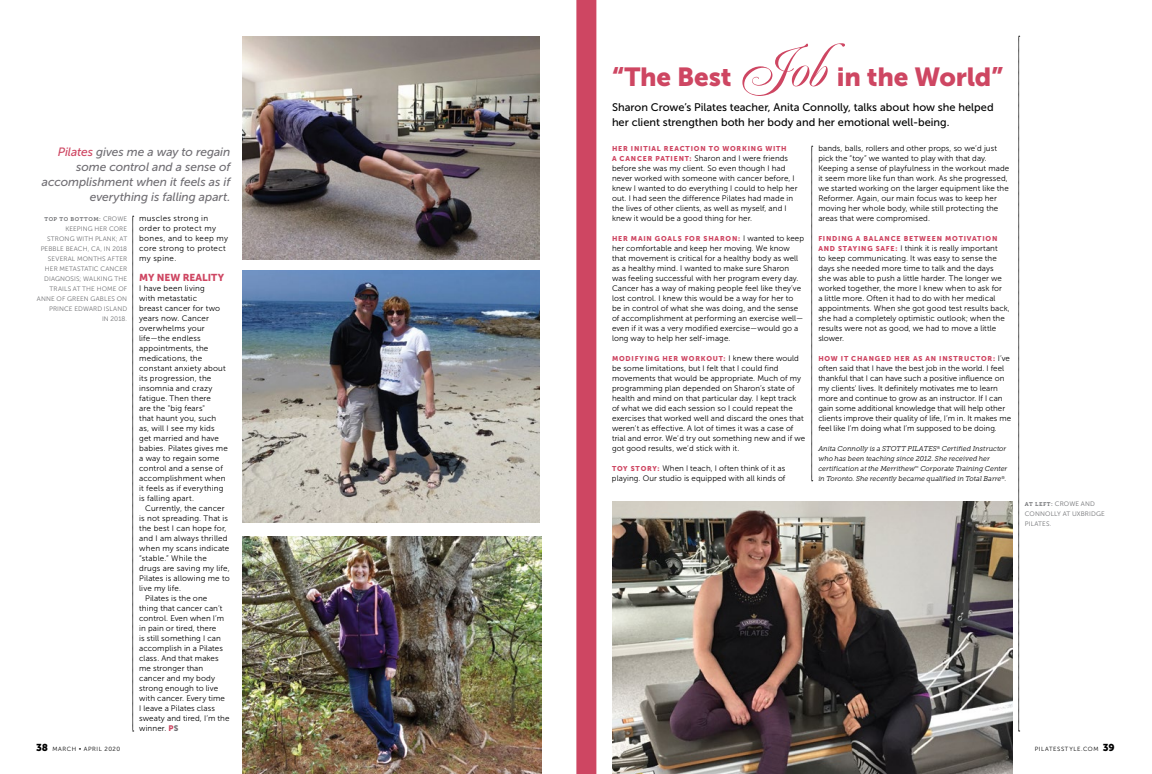
<style>
.page{position:relative;width:1152px;height:774px;background:#fff}
.page>*{position:absolute;margin:0;border:0;box-sizing:border-box;transform-origin:0 0}
.t1{font:60px "Renaissance";color:#ce4662}
.t2{font:26px "Museo Sans 900";letter-spacing:-.01em;color:#ce4662}
.t3{font:italic 12px/15px "Museo Sans 500";letter-spacing:-.005em;color:#716f74;text-align:right}
.t4{font:11px/15px "Museo Sans 500";color:#000}
.t5{font:10px "Museo Sans 900";color:#ce4662}
.t6{font:8px/10px "Museo Sans 300";letter-spacing:.01em;color:#000}
.t7{font:8px/10px "Museo Sans 300";letter-spacing:.04em;color:#000}
.t8{font:italic 7px/10px "Museo Slab 300";color:#000}
.t9{font:7px "Museo Sans 900";letter-spacing:.115em;color:#ce4662}
.t10{font:6.5px/10px "Museo Sans 300";letter-spacing:.02em;color:#6d6e71;text-align:right}
.t11{font:6px "Museo Sans 300";letter-spacing:.095em;color:#000}
.t12{font:5.5px "Museo Slab 700";letter-spacing:.1em;color:#6d6e71}
.s1{color:#ce4662}
.s2{font-family:"Museo Sans 300";font-size:6.5px}
.s3{font-family:"Museo Sans 900";color:#ce4662}
.s4{font-family:"Museo Sans 900";color:#716f74}
.s5{font-family:"Museo Sans 900";font-size:7px;color:#ce4662}
.s6{font-family:"Museo Sans 300";font-size:8px;color:#000}
.s7{font-family:"Museo Slab 700";font-size:5.5px}
.s8{font-family:"Museo Sans 900";font-size:10px}
</style>
<div class="page">
<img style="left:612px;top:501px;width:400px;height:273px">
<div style="left:576px;top:0;width:20px;height:774px;background:#ce4662"></div>
<svg style="left:133px;top:216px;width:1px;height:516px"></svg>
<img style="left:242px;top:536px;width:299px;height:238px">
<img style="left:242px;top:270px;width:298px;height:253px">
<img style="left:242px;top:36px;width:298px;height:223px">
<svg style="left:1018px;top:36px;width:2px;height:696px"></svg>
<svg style="left:812px;top:146px;width:1px;height:335px"></svg>
<h3 class="t3" style="left:42px;top:144px;width:190px"><span class="s1">Pilates</span> gives me a way to regain some control and a sense of accomplishment when it feels as if everything is falling apart.</h3>
<p class="t12" style="left:44px;top:216px;width:84px">TOP TO BOTTOM: <span class="s2">CROWE</span></p>
<p class="t10" style="left:37px;top:224px;width:92px">KEEPING HER CORE<br>STRONG WITH PLANK; AT<br>PEBBLE BEACH, CA, IN 2018<br>SEVERAL MONTHS AFTER<br>HER METASTATIC CANCER<br>DIAGNOSIS; WALKING THE<br>TRAILS AT THE HOME OF<br>ANNE OF GREEN GABLES ON<br>PRINCE EDWARD ISLAND<br>IN 2018.</p>
<p class="t7" style="left:139px;top:213px;width:90px">muscles strong in order to protect my bones, and to keep my core strong to protect my spine.</p>
<p class="t5" style="left:139px;top:272px;width:87px">MY NEW REALITY</p>
<p class="t6" style="left:139px;top:283px;width:90px">I have been living<br>with metastatic<br>breast cancer for two years now. Cancer overwhelms your life—the endless appointments, the medications, the constant anxiety about its progression, the insomnia and crazy fatigue. Then there<br>are the "big fears"<br>that haunt you, such as, will I see my kids get married and have babies. Pilates gives me a way to regain some control and a sense of accomplishment when it feels as if everything is falling apart.</p>
<p class="t6" style="left:145px;top:503px;width:81px">Currently, the cancer</p>
<p class="t6" style="left:139px;top:513px;width:91px">is not spreading. That is</p>
<p class="t6" style="left:139px;top:523px;width:89px">the best I can hope for,</p>
<p class="t6" style="left:139px;top:533px;width:90px">and I am always thrilled</p>
<p class="t6" style="left:139px;top:543px;width:92px">when my scans indicate</p>
<p class="t6" style="left:139px;top:553px;width:69px">“stable.” While the</p>
<p class="t6" style="left:139px;top:563px;width:92px">drugs are saving my life,</p>
<p class="t6" style="left:139px;top:573px;width:92px">Pilates is allowing me to</p>
<p class="t6" style="left:139px;top:583px;width:43px">live my life.</p>
<p class="t6" style="left:145px;top:593px;width:64px">Pilates is the one</p>
<p class="t6" style="left:139px;top:603px;width:85px">thing that cancer can’t</p>
<p class="t6" style="left:139px;top:613px;width:86px">control. Even when I’m</p>
<p class="t6" style="left:139px;top:623px;width:79px">in pain or tired, there</p>
<p class="t6" style="left:139px;top:633px;width:83px">is still something I can</p>
<p class="t6" style="left:139px;top:643px;width:85px">accomplish in a Pilates</p>
<p class="t6" style="left:139px;top:653px;width:81px">class. And that makes</p>
<p class="t6" style="left:139px;top:663px;width:66px">me stronger than</p>
<p class="t6" style="left:139px;top:673px;width:77px">cancer and my body</p>
<p class="t6" style="left:139px;top:683px;width:81px">strong enough to live</p>
<p class="t6" style="left:139px;top:693px;width:87px">with cancer. Every time</p>
<p class="t6" style="left:139px;top:703px;width:77px">I leave a Pilates class</p>
<p class="t6" style="left:139px;top:713px;width:92px">sweaty and tired, I’m the</p>
<p class="t6" style="left:139px;top:723px;width:41px">winner. <span class="s3">P</span><span class="s4">S</span></p>
<h1 class="t1" style="left:738px;top:34px;width:89px">Job</h1>
<h2 class="t2" style="left:837px;top:62px;width:168px">in the World”</h2>
<h3 class="t4" style="left:612px;top:100px;width:383px">Sharon Crowe’s Pilates teacher, Anita Connolly, talks about how she helped her client strengthen both her body and her emotional well-being.</h3>
<h2 class="t2" style="left:612px;top:62px;width:121px">“The Best</h2>
<p class="t9" style="left:612px;top:145px;width:176px">HER INITIAL REACTION TO WORKING WITH</p>
<p class="t6" style="left:612px;top:153px;width:187px"><span class="s5">A CANCER PATIENT:</span> Sharon and I were friends before she was my client. So even though I had never worked with someone with cancer before, I knew I wanted to do everything I could to help her out. I had seen the difference Pilates had made in the lives of other clients, as well as myself, and I knew it would be a good thing for her.</p>
<p class="t9" style="left:612px;top:235px;width:194px">HER MAIN GOALS FOR SHARON: <span class="s6">I wanted to keep</span></p>
<p class="t6" style="left:612px;top:243px;width:193px">her comfortable and keep her moving. We know that movement is critical for a healthy body as well as a healthy mind. I wanted to make sure Sharon was feeling successful with her program every day.<br>Cancer has a way of making people feel like they’ve lost control. I knew this would be a way for her to be in control of what she was doing, and the sense of accomplishment at performing an exercise well— even if it was a very modified exercise—would go a long way to help her self-image.</p>
<p class="t9" style="left:612px;top:355px;width:188px">MODIFYING HER WORKOUT: <span class="s6">I knew there would</span></p>
<p class="t6" style="left:612px;top:363px;width:195px">be some limitations, but I felt that I could find movements that would be appropriate. Much of my programming plan depended on Sharon’s state of health and mind on that particular day. I kept track of what we did each session so I could repeat the exercises that worked well and discard the ones that weren’t as effective. A lot of times it was a case of trial and error. We’d try out something new and if we got good results, we’d stick with it.</p>
<p class="t6" style="left:612px;top:463px;width:175px"><span class="s5">TOY STORY:</span> When I teach, I often think of it as playing. Our studio is equipped with all kinds of</p>
<p class="t6" style="left:818px;top:143px;width:192px">bands, balls, rollers and other props, so we’d just pick the “toy” we wanted to play with that day.<br>Keeping a sense of playfulness in the workout made it seem more like fun than work. As she progressed, we started working on the larger equipment like the Reformer. Again, our main focus was to keep her moving her whole body, while still protecting the areas that were compromised.</p>
<p class="t9" style="left:818px;top:235px;width:181px">FINDING A BALANCE BETWEEN MOTIVATION</p>
<p class="t6" style="left:818px;top:243px;width:193px"><span class="s5">AND STAYING SAFE:</span> I think it is really important<br>to keep communicating. It was easy to sense the days she needed more time to talk and the days<br>she was able to push a little harder. The longer we worked together, the more I knew when to ask for<br>a little more. Often it had to do with her medical appointments. When she got good test results back, she had a completely optimistic outlook; when the results were not as good, we had to move a little slower.</p>
<p class="t9" style="left:818px;top:355px;width:193px">HOW IT CHANGED HER AS AN INSTRUCTOR: <span class="s6">I’ve</span></p>
<p class="t6" style="left:818px;top:363px;width:194px">often said that I have the best job in the world. I feel thankful that I can have such a positive influence on my clients’ lives. It definitely motivates me to learn more and continue to grow as an instructor. If I can gain some additional knowledge that will help other clients improve their quality of life, I’m in. It makes me feel like I’m doing what I’m supposed to be doing.</p>
<p class="t8" style="left:818px;top:444px;width:190px">Anita Connolly is a STOTT PILATES<sup>®</sup> Certified Instructor who has been teaching since 2012. She received her certification at the Merrithew<sup>™</sup> Corporate Training Center in Toronto. She recently became qualified in Total Barre<sup>®</sup>.</p>
<p class="t10" style="left:1025px;top:499px;width:81px;text-align:left"><span class="s7">AT LEFT:</span> CROWE AND<br>CONNOLLY AT UXBRIDGE<br>PILATES.</p>
<p class="t11" style="left:36px;top:746px;width:86px"><span class="s8">38</span> MARCH • APRIL 2020</p>
<p class="t11" style="left:1035px;top:746px;width:81px">PILATESSTYLE.COM <span class="s8">39</span></p>
</div>
